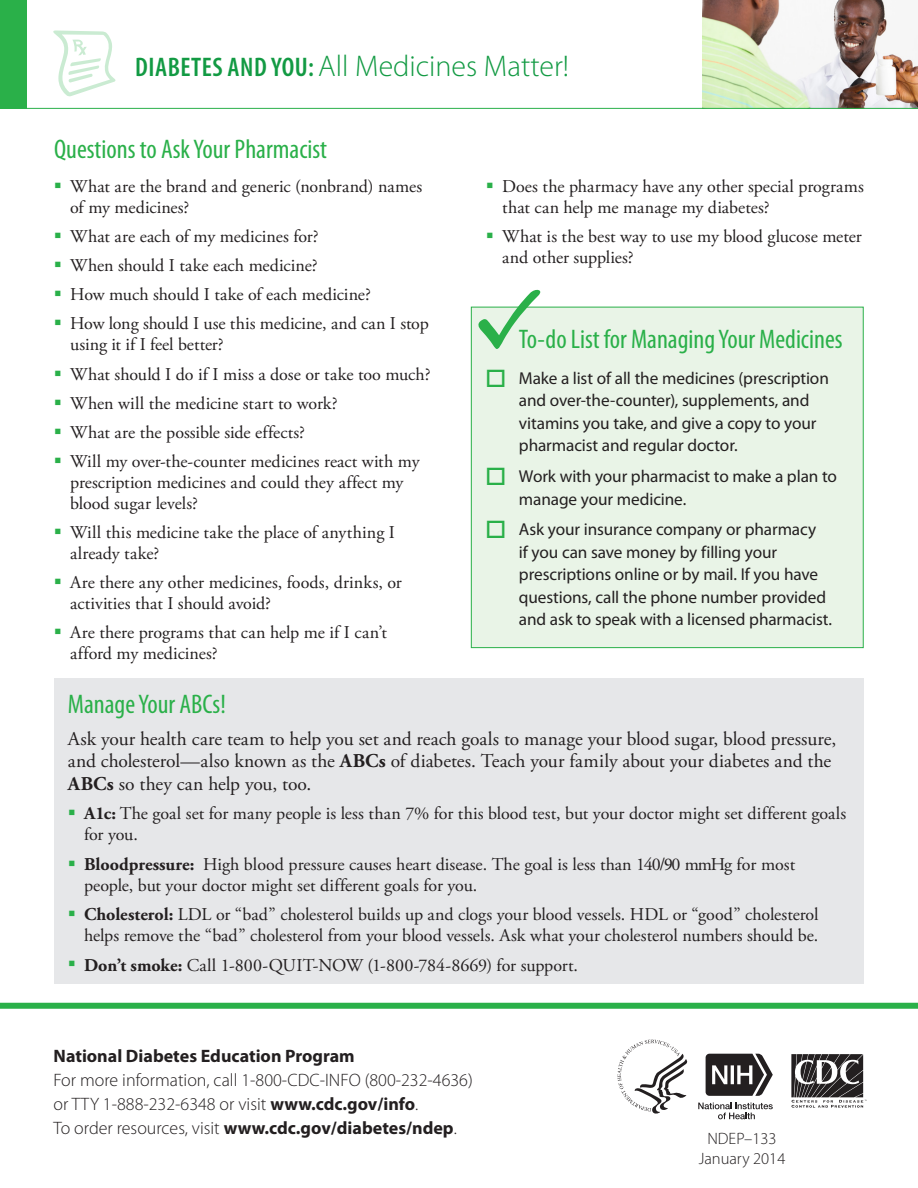
<style>
.page{position:relative;width:918px;height:1188px;background:#fff}
.page>*{position:absolute;margin:0;border:0;box-sizing:border-box;transform-origin:0 0}
.t1{font:300 30px "Myriad Pro";color:#129a43}
.t2{font:condensed 27px "Myriad Pro";color:#2ab049}
.t3{font:19.5px/22.5px "Adobe Garamond Pro";color:#231f20}
.t4{font:18px/21px "Adobe Garamond Pro";color:#231f20}
.t5{font:300 18px/24px "Myriad Pro";color:#231f20}
.t6{font:700 18px "Myriad Pro";color:#231f20}
.t7{font:17.25px/22.5px "Myriad Pro";letter-spacing:-.01em;color:#231f20}
.t8{font:300 16.5px "Myriad Pro";color:#231f20}
.t9{font:9.3px "Times New Roman";color:#231f20}
.s1{font-weight:600;font-stretch:condensed;font-size:27px}
.s2{font-weight:700}
.s3{font-family:"Minion Pro"}
.s4{font-weight:300}
</style>
<div class="page">
<img style="left:702px;top:0;width:216px;height:108px">
<hr style="left:0;top:108px;width:918px;height:1px;background:#2ab049">
<div style="left:0;top:1003px;width:918px;height:6px;background:#2ab049"></div>
<div style="left:54px;top:679px;width:810px;height:305px;background:#e6e7e9"></div>
<div style="left:0;top:0;width:27px;height:109px;background:#2ab049"></div>
<div style="left:471px;top:307px;width:392px;height:341px;background:#e9f4e7"></div>
<div style="left:471px;top:307px;width:393px;height:341px;border:1px solid #2ab049"></div>
<svg style="left:478px;top:290px;width:62px;height:59px"></svg>
<svg style="left:53px;top:30px;width:62px;height:66px"></svg>
<svg style="left:791px;top:1054px;width:76px;height:54px"></svg>
<svg style="left:618px;top:1040px;width:70px;height:74px"></svg>
<svg style="left:698px;top:1103px;width:75px;height:16px"></svg>
<svg style="left:706px;top:1054px;width:67px;height:42px"></svg>
<h1 class="t1" style="left:135px;top:50px;width:435px"><span class="s1">DIABETES AND YOU:</span> All Medicines Matter!</h1>
<h2 class="t2" style="left:54px;top:132px;width:275px">Questions to Ask Your Pharmacist</h2>
<p class="t4" style="left:70px;top:176px;width:354px">What are the brand and generic (nonbrand) names of my medicines?</p>
<p class="t4" style="left:70px;top:227px;width:250px">What are each of my medicines for?</p>
<p class="t4" style="left:70px;top:256px;width:249px">When should I take each medicine?</p>
<p class="t4" style="left:70px;top:285px;width:302px">How much should I take of each medicine?</p>
<p class="t4" style="left:70px;top:314px;width:360px">How long should I use this medicine, and can I stop using it if I feel better?</p>
<p class="t4" style="left:70px;top:364px;width:362px">What should I do if I miss a dose or take too much?</p>
<p class="t4" style="left:70px;top:393px;width:269px">When will the medicine start to work?</p>
<p class="t4" style="left:70px;top:422px;width:236px">What are the possible side effects?</p>
<p class="t4" style="left:70px;top:451px;width:351px">Will my over-the-counter medicines react with my prescription medicines and could they affect my blood sugar levels?</p>
<p class="t4" style="left:70px;top:522px;width:326px">Will this medicine take the place of anything I already take?</p>
<p class="t4" style="left:70px;top:573px;width:333px">Are there any other medicines, foods, drinks, or activities that I should avoid?</p>
<p class="t4" style="left:70px;top:623px;width:318px">Are there programs that can help me if I can’t afford my medicines?</p>
<p class="t4" style="left:502px;top:177px;width:363px">Does the pharmacy have any other special programs that can help me manage my diabetes?</p>
<p class="t4" style="left:502px;top:227px;width:361px">What is the best way to use my blood glucose meter and other supplies?</p>
<h2 class="t2" style="left:519px;top:323px;width:325px">To-do List for Managing Your Medicines</h2>
<p class="t7" style="left:519px;top:367px;width:312px">Make a list of all the medicines (prescription and over-the-counter), supplements, and vitamins you take, and give a copy to your pharmacist and regular doctor.</p>
<p class="t7" style="left:519px;top:465px;width:320px">Work with your pharmacist to make a plan to manage your medicine.</p>
<p class="t7" style="left:519px;top:518px;width:315px">Ask your insurance company or pharmacy<br>if you can save money by filling your prescriptions online or by mail. If you have questions, call the phone number provided and ask to speak with a licensed pharmacist.</p>
<h2 class="t2" style="left:68px;top:687px;width:160px">Manage Your ABCs!</h2>
<p class="t3" style="left:68px;top:728px;width:770px">Ask your health care team to help you set and reach goals to manage your blood sugar, blood pressure, and cholesterol—also known as the <span class="s2">ABCs</span> of diabetes. Teach your family about your diabetes and the<br><span class="s2">ABCs</span> so they can help you, too.</p>
<p class="t4" style="left:84px;top:803px;width:764px"><span class="s2">A1c:</span> The goal set for many people is less than 7% for this blood test, but your doctor might set different goals for you.</p>
<p class="t4" style="left:84px;top:855px;width:713px;line-height:20.5px"><span class="s2">Blood pressure:</span> High blood pressure causes heart disease. The goal is less than 140/<span class="s3">9</span>0 mmHg for most people, but your doctor might set different goals for you.</p>
<p class="t4" style="left:84px;top:905px;width:736px"><span class="s2">Cholesterol:</span> LDL or “bad” cholesterol builds up and clogs your blood vessels. HDL or “good” cholesterol helps remove the “bad” cholesterol from your blood vessels. Ask what your cholesterol numbers should be.</p>
<p class="t4" style="left:84px;top:955px;width:496px"><span class="s2">Don’t smoke:</span> Call 1-800-QUIT-NOW (1-800-784-8669) for support.</p>
<p class="t6" style="left:54px;top:1044px;width:303px">National Diabetes Education Program</p>
<p class="t5" style="left:54px;top:1068px;width:421px">For more information, call 1-800-CDC-INFO (800-232-4636) or TTY 1-888-232-6348 or visit <span class="s2">www.cdc.gov/info</span>.</p>
<p class="t6" style="left:54px;top:1116px;width:405px"><span class="s4">To order resources, visit</span> www.cdc.gov/diabetes/ndep<span class="s4">.</span></p>
<p class="t9" style="left:669px;top:1041px;width:5px">·</p>
<p class="t8" style="left:707px;top:1130px;width:71px">NDEP–133</p>
<p class="t8" style="left:699px;top:1149px;width:88px">January 2014</p>
</div>
